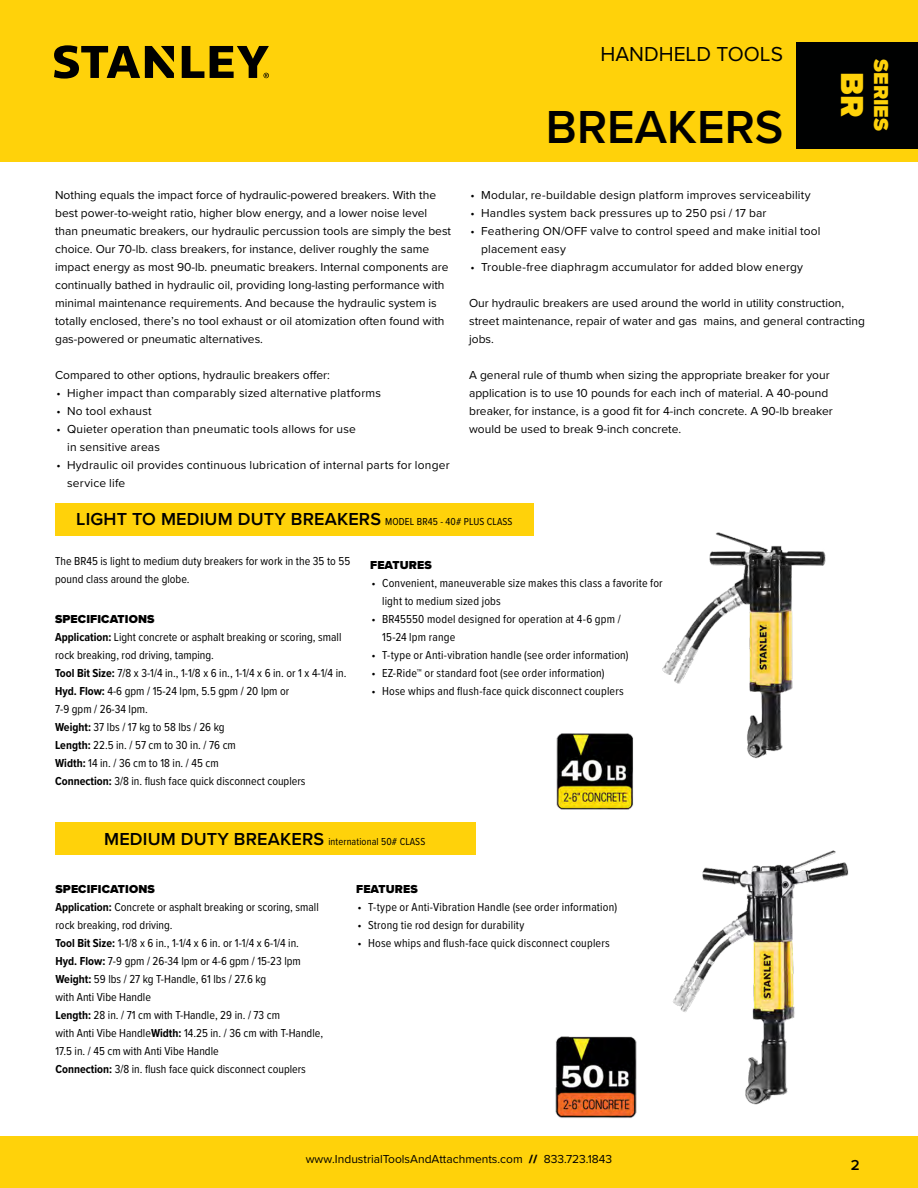
<style>
.page{position:relative;width:918px;height:1188px;background:#fff}
.page>*{position:absolute;margin:0;border:0;box-sizing:border-box;transform-origin:0 0}
.t1{font:600 48px "Proxima Nova";color:#000}
.t2{font:900 33px "Proxima Nova";color:#ffd20a}
.t3{font:21px "Proxima Nova";color:#000101}
.t4{font:900 21px "Proxima Nova";letter-spacing:.005em;color:#ffd20a}
.t5{font:600 18px "Proxima Nova";letter-spacing:.01em;color:#000}
.t6{font:600 15px "Proxima Nova";color:#000}
.t7{font:12px/18px "Proxima Nova";color:#000}
.t8{font:12px/18px "Proxima Nova Cond";color:#000}
.t9{font:900 12px "Proxima Nova";letter-spacing:.01em;color:#000}
.t10{font:12px "Proxima Nova";letter-spacing:.02em;color:#000}
.t11{font:10.5px "Proxima Nova Cond";letter-spacing:.01em;color:#000}
.s1{font-family:"Proxima Nova Cond";font-weight:400;font-size:10.5px}
.s2{font-weight:700}
.s3{font-family:"Proxima Nova";font-weight:600;font-size:18px}
.s4{font-weight:900}
</style>
<div class="page">
<div style="left:0;top:1136px;width:918px;height:52px;background:#ffd20a"></div>
<div style="left:0;top:0;width:918px;height:162px;background:#ffd20a"></div>
<div style="left:796px;top:42px;width:122px;height:107px;background:#000101"></div>
<svg style="left:54px;top:45px;width:215px;height:34px"></svg>
<img style="left:662px;top:532px;width:164px;height:227px">
<img style="left:673px;top:850px;width:176px;height:255px">
<img style="left:556px;top:733px;width:77px;height:77px">
<img style="left:555px;top:1036px;width:82px;height:82px">
<div style="left:55px;top:503px;width:479px;height:33px;background:#ffd20a"></div>
<div style="left:55px;top:823px;width:421px;height:32px;background:#ffd20a"></div>
<h3 class="t3" style="left:600px;top:38px;width:184px">HANDHELD TOOLS</h3>
<h1 class="t1" style="left:546px;top:92px;width:239px">BREAKERS</h1>
<h2 class="t2" style="left:877px;top:72px;width:47px;rotate:90deg">BR</h2>
<h3 class="t4" style="left:897px;top:59px;width:74px;rotate:90deg">SERIES</h3>
<p class="t7" style="left:55px;top:185px;width:398px">Nothing equals the impact force of hydraulic-powered breakers. With the best power-to-weight ratio, higher blow energy, and a lower noise level than pneumatic breakers, our hydraulic percussion tools are simply the best choice. Our 70-lb. class breakers, for instance, deliver roughly the same impact energy as most 90-lb. pneumatic breakers. Internal components are continually bathed in hydraulic oil, providing long-lasting performance with minimal maintenance requirements. And because the hydraulic system is totally enclosed, there’s no tool exhaust or oil atomization often found with gas-powered or pneumatic alternatives.</p>
<p class="t7" style="left:55px;top:365px;width:276px">Compared to other options, hydraulic breakers offer:</p>
<p class="t7" style="left:57px;top:383px;width:326px">• Higher impact than comparably sized alternative platforms</p>
<p class="t10" style="left:57px;top:402px;width:97px">• No tool exhaust</p>
<p class="t7" style="left:67px;top:419px;width:290px;text-indent:-10px">• Quieter operation than pneumatic tools allows for use in sensitive areas</p>
<p class="t7" style="left:67px;top:455px;width:384px;text-indent:-10px">• Hydraulic oil provides continuous lubrication of internal parts for longer service life</p>
<p class="t7" style="left:471px;top:185px;width:342px">• Modular, re-buildable design platform improves serviceability</p>
<p class="t7" style="left:471px;top:203px;width:297px">• Handles system back pressures up to 250 psi / 17 bar</p>
<p class="t7" style="left:481px;top:221px;width:341px;text-indent:-10px">• Feathering ON/OFF valve to control speed and make initial tool placement easy</p>
<p class="t7" style="left:471px;top:257px;width:334px">• Trouble-free diaphragm accumulator for added blow energy</p>
<p class="t7" style="left:469px;top:293px;width:397px">Our hydraulic breakers are used around the world in utility construction, street maintenance, repair of water and gas mains, and general contracting jobs.</p>
<p class="t7" style="left:469px;top:365px;width:365px">A general rule of thumb when sizing the appropriate breaker for your application is to use 10 pounds for each inch of material. A 40-pound breaker, for instance, is a good fit for 4-inch concrete. A 90-lb breaker would be used to break 9-inch concrete.</p>
<h3 class="t5" style="left:76px;top:506px;width:438px">LIGHT TO MEDIUM DUTY BREAKERS <span class="s1">MODEL BR45 - 40# PLUS CLASS</span></h3>
<p class="t8" style="left:55px;top:552px;width:297px">The BR45 is light to medium duty breakers for work in the 35 to 55 pound class around the globe.</p>
<p class="t9" style="left:55px;top:610px;width:101px">SPECIFICATIONS</p>
<p class="t8" style="left:55px;top:627px;width:293px"><span class="s2">Application:</span> Light concrete or asphalt breaking or scoring, small rock breaking, rod driving, tamping.<br><span class="s2">Tool Bit Size:</span> 7/8 x 3-1/4 in., 1-1/8 x 6 in., 1-1/4 x 6 in. or 1 x 4-1/4 in.<br><span class="s2">Hyd. Flow:</span> 4-6 gpm / 15-24 lpm, 5.5 gpm / 20 lpm or<br>7-9 gpm / 26-34 lpm.<br><span class="s2">Weight:</span> 37 lbs / 17 kg to 58 lbs / 26 kg<br><span class="s2">Length:</span> 22.5 in. / 57 cm to 30 in. / 76 cm<br><span class="s2">Width:</span> 14 in. / 36 cm to 18 in. / 45 cm<br><span class="s2">Connection:</span> 3/8 in. flush face quick disconnect couplers</p>
<p class="t9" style="left:370px;top:556px;width:63px">FEATURES</p>
<p class="t8" style="left:382px;top:573px;width:282px;text-indent:-10px">• Convenient, maneuverable size makes this class a favorite for light to medium sized jobs</p>
<p class="t8" style="left:382px;top:609px;width:240px;text-indent:-10px">• BR45550 model designed for operation at 4-6 gpm /<br>15-24 lpm range</p>
<p class="t8" style="left:372px;top:645px;width:259px">• T-type or Anti-vibration handle (see order information)</p>
<p class="t8" style="left:372px;top:663px;width:235px">• EZ-Ride™ or standard foot (see order information)</p>
<p class="t8" style="left:372px;top:681px;width:254px">• Hose whips and flush-face quick disconnect couplers</p>
<p class="t11" style="left:104px;top:834px;width:323px"><span class="s3">MEDIUM DUTY BREAKERS</span> international 50# CLASS</p>
<p class="t9" style="left:56px;top:880px;width:101px">SPECIFICATIONS</p>
<p class="t8" style="left:56px;top:897px;width:269px"><span class="s2">Application:</span> Concrete or asphalt breaking or scoring, small rock breaking, rod driving.<br><span class="s2">Tool Bit Size:</span> 1-1/8 x 6 in., 1-1/4 x 6 in. or 1-1/4 x 6-1/4 in.<br><span class="s2">Hyd. Flow:</span> 7-9 gpm / 26-34 lpm or 4-6 gpm / 15-23 lpm <span class="s2">Weight:</span> 59 lbs / 27 kg T-Handle, 61 lbs / 27.6 kg<br>with Anti Vibe Handle<br><span class="s2">Length:</span> 28 in. / 71 cm with T-Handle, 29 in. / 73 cm<br>with Anti Vibe Handle<span class="s2">Width:</span> 14.25 in. / 36 cm with T-Handle, 17.5 in. / 45 cm with Anti Vibe Handle<br><span class="s2">Connection:</span> 3/8 in. flush face quick disconnect couplers</p>
<p class="t9" style="left:356px;top:880px;width:63px">FEATURES</p>
<p class="t8" style="left:358px;top:897px;width:261px">• T-type or Anti-Vibration Handle (see order information)</p>
<p class="t8" style="left:358px;top:915px;width:168px">• Strong tie rod design for durability</p>
<p class="t8" style="left:358px;top:933px;width:254px">• Hose whips and flush-face quick disconnect couplers</p>
<p class="t7" style="left:306px;top:1150px;width:308px">www.IndustrialToolsAndAttachments.com <span class="s4">//</span> 833.723.1843</p>
<p class="t6" style="left:851px;top:1154px;width:10px">2</p>
</div>
